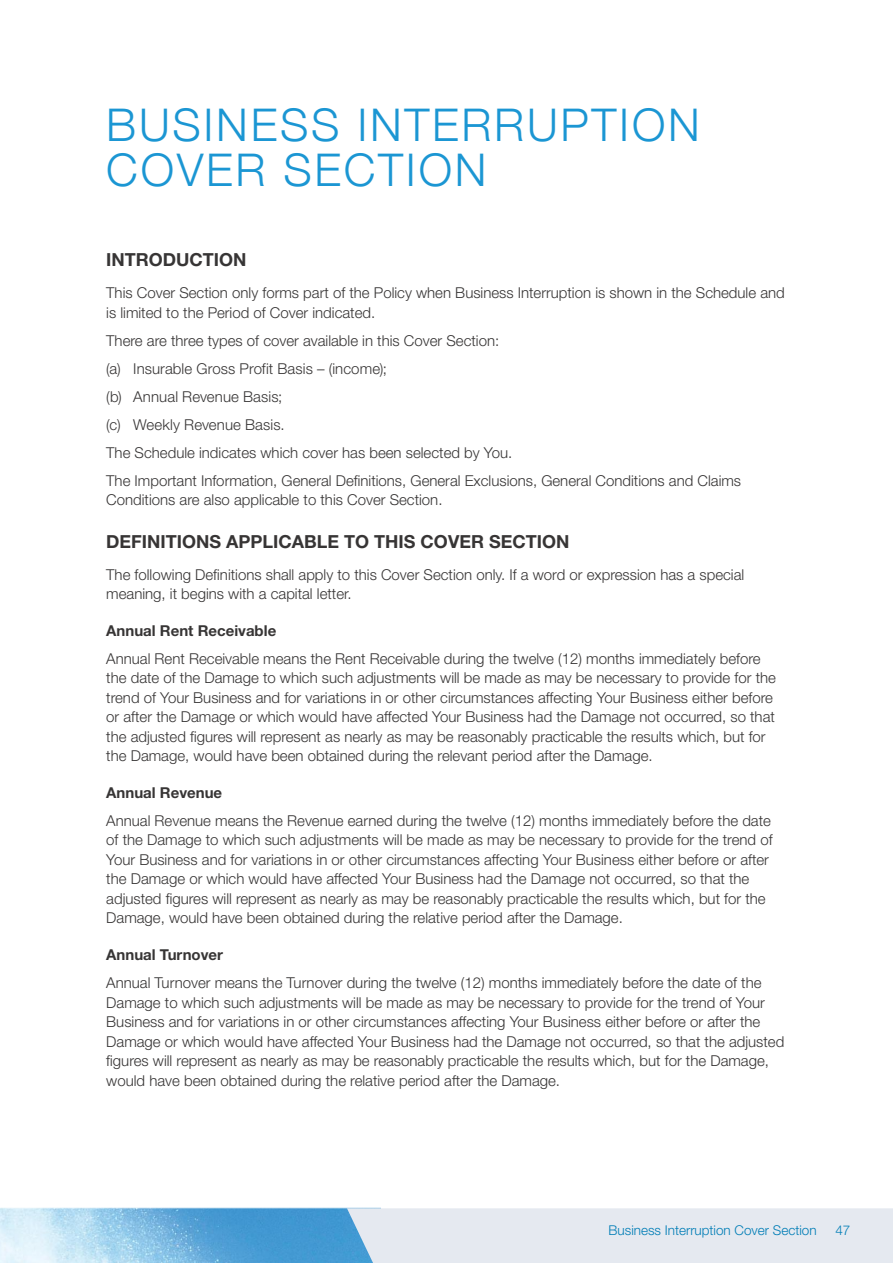
<style>
.page{position:relative;width:893px;height:1263px;background:#fff}
.page>*{position:absolute;margin:0;border:0;box-sizing:border-box;transform-origin:0 0}
.t1{font:300 45px/45px "Helvetica Neue";letter-spacing:.06em;color:#1b96d3}
.t2{font:700 18px "Helvetica Neue LT Std";color:#373535}
.t3{font:300 15px/19.5px "Helvetica Neue LT Std";color:#373535}
.t4{font:700 15px "Helvetica Neue LT Std";color:#373535}
.t5{font:300 13.5px "Helvetica Neue LT Std";color:#007db6}
</style>
<div class="page">
<svg style="left:0;top:1207px;width:381px;height:56px;background:#82bde3"></svg>
<div style="left:347px;top:1208px;width:546px;height:55px;background:#e5e9f0"></div>
<h1 class="t1" style="left:106px;top:99px;width:595px">BUSINESS INTERRUPTION<br>COVER SECTION</h1>
<p class="t2" style="left:106px;top:248px;width:142px">INTRODUCTION</p>
<p class="t3" style="left:106px;top:283px;width:680px">This Cover Section only forms part of the Policy when Business Interruption is shown in the Schedule and is limited to the Period of Cover indicated.</p>
<p class="t3" style="left:106px;top:326px;width:636px;line-height:28px">There are three types of cover available in this Cover Section:<br>(a) Insurable Gross Profit Basis – (income);<br>(b) Annual Revenue Basis;<br>(c) Weekly Revenue Basis.<br>The Schedule indicates which cover has been selected by You.<br>The Important Information, General Definitions, General Exclusions, General Conditions and Claims</p>
<p class="t3" style="left:106px;top:490px;width:338px">Conditions are also applicable to this Cover Section.</p>
<p class="t2" style="left:106px;top:530px;width:464px">DEFINITIONS APPLICABLE TO THIS COVER SECTION</p>
<p class="t3" style="left:106px;top:564px;width:639px">The following Definitions shall apply to this Cover Section only. If a word or expression has a special meaning, it begins with a capital letter.</p>
<p class="t4" style="left:106px;top:621px;width:171px">Annual Rent Receivable</p>
<p class="t3" style="left:106px;top:648px;width:671px">Annual Rent Receivable means the Rent Receivable during the twelve (12) months immediately before the date of the Damage to which such adjustments will be made as may be necessary to provide for the trend of Your Business and for variations in or other circumstances affecting Your Business either before or after the Damage or which would have affected Your Business had the Damage not occurred, so that the adjusted figures will represent as nearly as may be reasonably practicable the results which, but for the Damage, would have been obtained during the relevant period after the Damage.</p>
<p class="t4" style="left:106px;top:783px;width:117px">Annual Revenue</p>
<p class="t3" style="left:106px;top:810px;width:668px">Annual Revenue means the Revenue earned during the twelve (12) months immediately before the date of the Damage to which such adjustments will be made as may be necessary to provide for the trend of Your Business and for variations in or other circumstances affecting Your Business either before or after the Damage or which would have affected Your Business had the Damage not occurred, so that the adjusted figures will represent as nearly as may be reasonably practicable the results which, but for the Damage, would have been obtained during the relative period after the Damage.</p>
<p class="t4" style="left:106px;top:945px;width:118px">Annual Turnover</p>
<p class="t3" style="left:106px;top:972px;width:679px">Annual Turnover means the Turnover during the twelve (12) months immediately before the date of the Damage to which such adjustments will be made as may be necessary to provide for the trend of Your Business and for variations in or other circumstances affecting Your Business either before or after the Damage or which would have affected Your Business had the Damage not occurred, so that the adjusted figures will represent as nearly as may be reasonably practicable the results which, but for the Damage, would have been obtained during the relative period after the Damage.</p>
<p class="t5" style="left:609px;top:1222px;width:210px">Business Interruption Cover Section</p>
<p class="t5" style="left:835px;top:1222px;width:17px">47</p>
</div>
